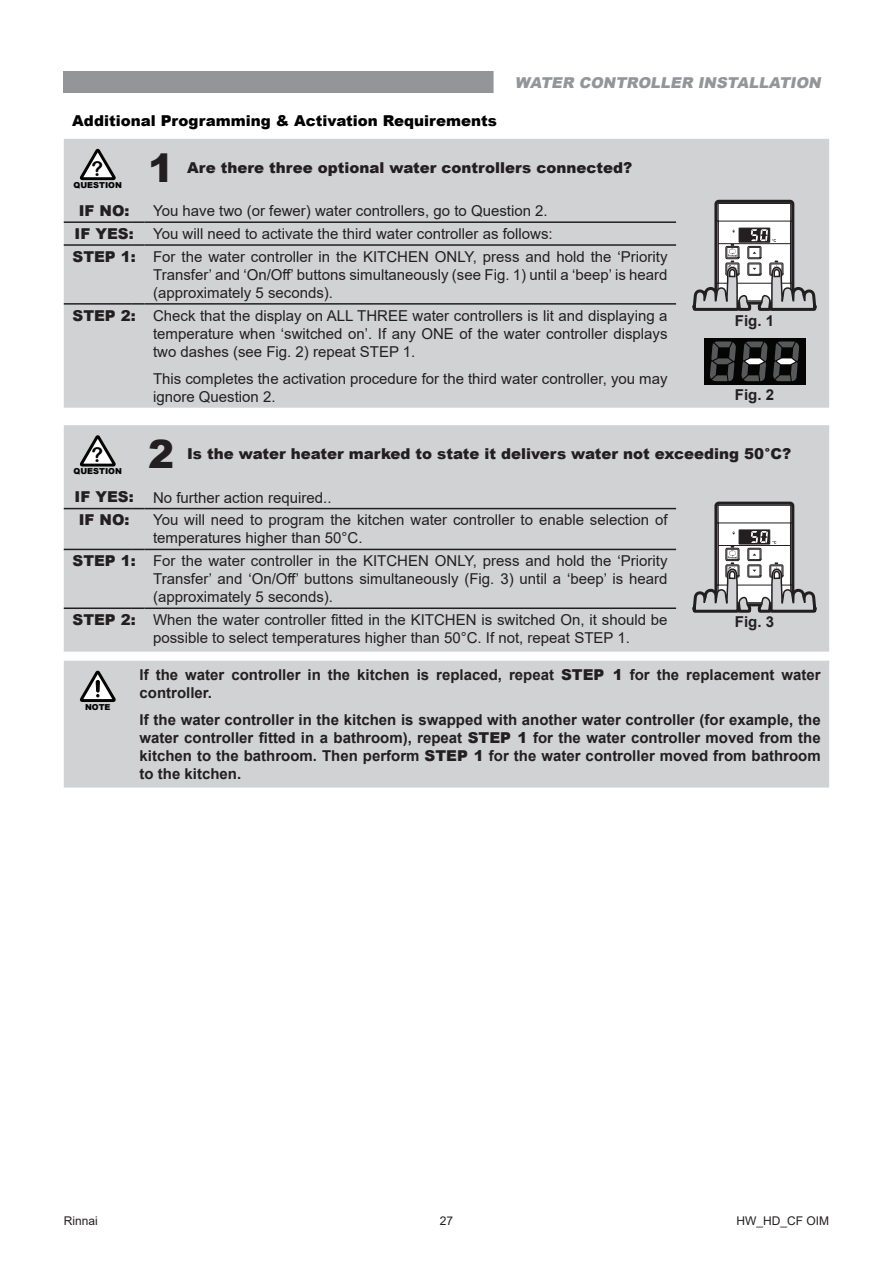
<style>
.page{position:relative;width:893px;height:1263px;background:#fff}
.page>*{position:absolute;margin:0;border:0;box-sizing:border-box;transform-origin:0 0}
.t1{font:20.25px "Arial Rounded MT Bold";color:#040503}
.t2{font:15px/18px "Arial";color:#231f20}
.t3{font:700 15px/18px "Arial";color:#231f20}
.t4{font:15px "Arial MT Black";color:#231f20}
.t5{font:900 15px "Arial";color:#000}
.t6{font:italic 900 15px "Arial";color:#939598}
.t7{font:900 15px "Arial";color:#231f20}
.t8{font:12px "Arial";color:#231f20}
.t9{font:900 8.25px "Arial";color:#040503}
.s1{font-family:"Arial MT Black";font-size:39px;color:#231f20}
.s2{font-weight:900}
</style>
<div class="page">
<div style="left:64px;top:139px;width:765px;height:269px;background:#d1d2d4"></div>
<hr style="left:64px;top:221px;width:67px;height:2px;background:#231f20">
<svg style="left:131px;top:221px;width:14px;height:2px"></svg>
<hr style="left:145px;top:221px;width:531px;height:2px;background:#231f20">
<hr style="left:64px;top:244px;width:67px;height:2px;background:#231f20">
<svg style="left:131px;top:244px;width:14px;height:2px"></svg>
<hr style="left:145px;top:244px;width:531px;height:2px;background:#231f20">
<hr style="left:64px;top:303px;width:67px;height:2px;background:#231f20">
<svg style="left:131px;top:303px;width:14px;height:2px"></svg>
<hr style="left:145px;top:303px;width:531px;height:2px;background:#231f20">
<svg style="left:80px;top:149px;width:36px;height:31px"></svg>
<div style="left:64px;top:425px;width:765px;height:227px;background:#d1d2d4"></div>
<hr style="left:64px;top:508px;width:67px;height:1px;background:#231f20">
<svg style="left:131px;top:508px;width:14px;height:1px"></svg>
<hr style="left:145px;top:508px;width:531px;height:1px;background:#231f20">
<hr style="left:64px;top:549px;width:67px;height:1px;background:#231f20">
<svg style="left:131px;top:549px;width:14px;height:1px"></svg>
<hr style="left:145px;top:549px;width:531px;height:1px;background:#231f20">
<hr style="left:64px;top:607px;width:67px;height:2px;background:#231f20">
<svg style="left:131px;top:607px;width:14px;height:2px"></svg>
<hr style="left:145px;top:607px;width:531px;height:2px;background:#231f20">
<svg style="left:80px;top:435px;width:36px;height:32px"></svg>
<div style="left:64px;top:661px;width:765px;height:126px;background:#d1d2d4"></div>
<svg style="left:80px;top:671px;width:36px;height:31px"></svg>
<svg style="left:96px;top:680px;width:4px;height:12px"></svg>
<svg style="left:690px;top:200px;width:129px;height:204px"></svg>
<svg style="left:690px;top:502px;width:129px;height:134px"></svg>
<div style="left:64px;top:71px;width:765px;height:21px;background:#939598"></div>
<div style="left:494px;top:64px;width:348px;height:36px;background:#fff"></div>
<p class="t5" style="left:72px;top:109px;width:426px">Additional Programming &amp; Activation Requirements</p>
<p class="t6" style="left:515px;top:72px;width:311px">WATER CONTROLLER INSTALLATION</p>
<h1 class="t1" style="left:92px;top:156px;width:84px">? <span class="s1">1</span></h1>
<p class="t4" style="left:187px;top:158px;width:447px">Are there three optional water controllers connected?</p>
<p class="t7" style="left:79px;top:200px;width:52px">IF NO:</p>
<p class="t2" style="left:153px;top:202px;width:396px">You have two (or fewer) water controllers, go to Question 2.</p>
<p class="t7" style="left:75px;top:223px;width:61px">IF YES:</p>
<p class="t9" style="left:74px;top:179px;width:50px">QUESTION</p>
<p class="t2" style="left:72px;top:222px;width:597px;line-height:22.8px;text-indent:81px">You will need to activate the third water controller as follows:<br><span class="s2">STEP 1:</span> For the water controller in the KITCHEN ONLY, press and hold the ‘Priority</p>
<p class="t2" style="left:153px;top:266px;width:516px">Transfer’ and ‘On/Off’ buttons simultaneously (see Fig. 1) until a ‘beep’ is heard (approximately 5 seconds).</p>
<p class="t2" style="left:153px;top:306px;width:516px;text-align:justify;text-indent:-81px"><span class="s2">STEP 2:</span> Check that the display on ALL THREE water controllers is lit and displaying a temperature when ‘switched on’. If any ONE of the water controller displays two dashes (see Fig. 2) repeat STEP 1.</p>
<p class="t2" style="left:153px;top:369px;width:516px">This completes the activation procedure for the third water controller, you may ignore Question 2.</p>
<p class="t3" style="left:735px;top:312px;width:41px">Fig. 1</p>
<p class="t3" style="left:735px;top:386px;width:41px">Fig. 2</p>
<h1 class="t1" style="left:92px;top:443px;width:84px">? <span class="s1">2</span></h1>
<p class="t4" style="left:187px;top:444px;width:605px">Is the water heater marked to state it delivers water not exceeding 50°C?</p>
<p class="t7" style="left:75px;top:486px;width:61px">IF YES:</p>
<p class="t2" style="left:153px;top:488px;width:180px">No further action required..</p>
<p class="t7" style="left:79px;top:509px;width:52px">IF NO:</p>
<p class="t2" style="left:153px;top:511px;width:516px">You will need to program the kitchen water controller to enable selection of temperatures higher than 50°C.</p>
<p class="t2" style="left:153px;top:552px;width:516px;text-align:justify;text-indent:-81px"><span class="s2">STEP 1:</span> For the water controller in the KITCHEN ONLY, press and hold the ‘Priority Transfer’ and ‘On/Off’ buttons simultaneously (Fig. 3) until a ‘beep’ is heard (approximately 5 seconds).</p>
<p class="t2" style="left:153px;top:611px;width:516px;text-indent:-81px"><span class="s2">STEP 2:</span> When the water controller fitted in the KITCHEN is switched On, it should be possible to select temperatures higher than 50°C. If not, repeat STEP 1.</p>
<p class="t9" style="left:74px;top:465px;width:50px">QUESTION</p>
<p class="t3" style="left:735px;top:613px;width:41px">Fig. 3</p>
<p class="t9" style="left:85px;top:701px;width:27px">NOTE</p>
<p class="t3" style="left:140px;top:666px;width:683px">If the water controller in the kitchen is replaced, repeat <span class="s2">STEP 1</span> for the replacement water controller.</p>
<p class="t3" style="left:140px;top:711px;width:683px;text-align:justify">If the water controller in the kitchen is swapped with another water controller (for example, the water controller fitted in a bathroom), repeat <span class="s2">STEP 1</span> for the water controller moved from the kitchen to the bathroom. Then perform <span class="s2">STEP 1</span> for the water controller moved from bathroom to the kitchen.</p>
<p class="t8" style="left:64px;top:1212px;width:36px">Rinnai</p>
<p class="t8" style="left:440px;top:1212px;width:15px">27</p>
<p class="t8" style="left:736px;top:1212px;width:94px">HW_HD_CF OIM</p>
</div>
